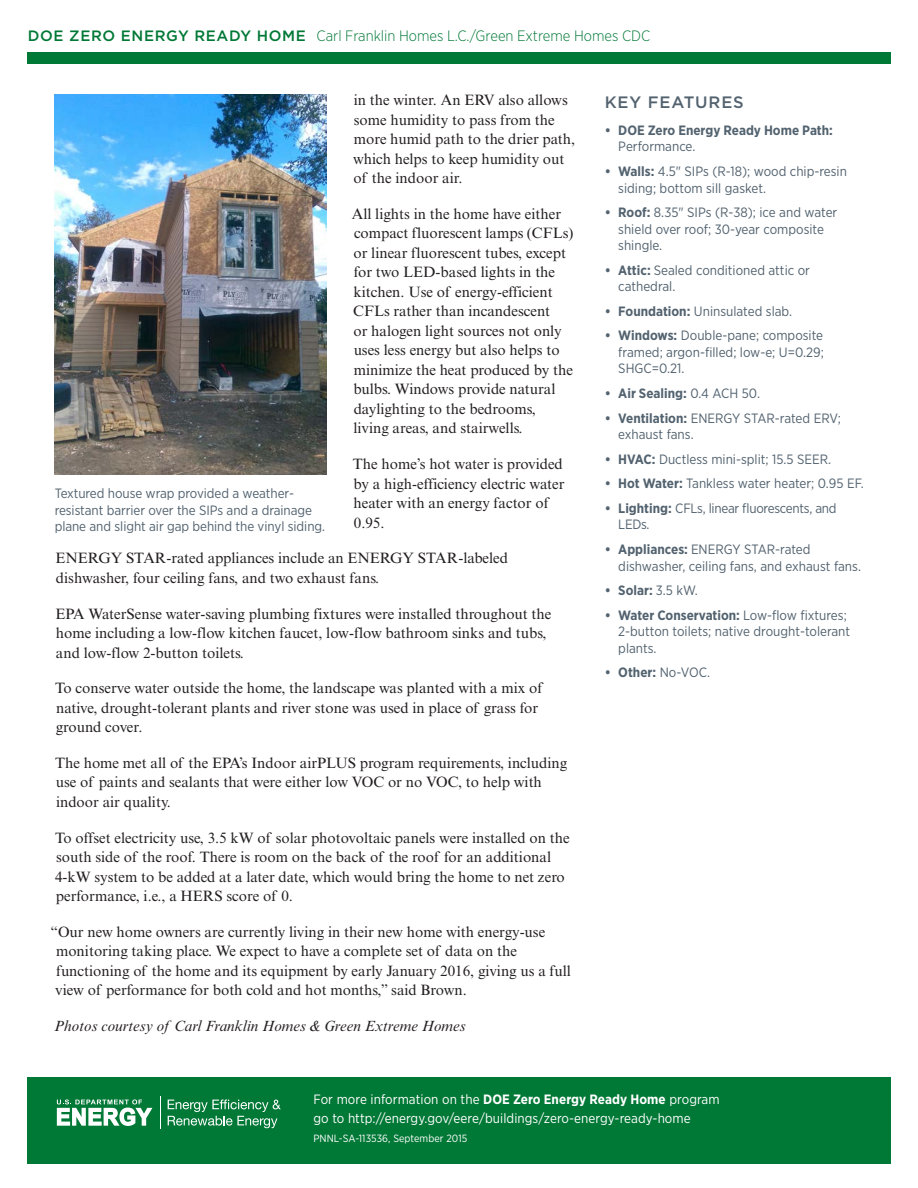
<style>
.page{position:relative;width:918px;height:1188px;background:#fff}
.page>*{position:absolute;margin:0;border:0;box-sizing:border-box;transform-origin:0 0}
.t1{font:500 16.5px "Gotham";letter-spacing:.05em;color:#52626f}
.t2{font:15px/19.5px "Times New Roman MT Std";color:#231f20}
.t3{font:300 15px "Gotham Narrow";color:#007836}
.t4{font:italic 15px "Times New Roman MT Std";color:#231f20}
.t5{font:13.5px/16.2px "Gotham Narrow";color:#52626f}
.t6{font:13.5px/19.5px "Gotham Narrow";letter-spacing:.005em;color:#fff}
.t7{font:700 13.5px "Gotham Narrow";color:#52626f}
.t8{font:13.5px/16.2px "Gotham Narrow";letter-spacing:-.02em;color:#52626f}
.t9{font:10.5px "Gotham Narrow";letter-spacing:.005em;color:#fff}
.s1{font-family:"Gotham";font-weight:500}
.s2{font-weight:700}
.s3{font-weight:400}
</style>
<div class="page">
<div style="left:27px;top:52px;width:864px;height:12px;background:#007836"></div>
<div style="left:27px;top:1077px;width:864px;height:87px;background:#007836"></div>
<svg style="left:57px;top:1099px;width:95px;height:27px"></svg>
<hr style="left:160px;top:1096px;width:1px;height:33px;background:#fff">
<svg style="left:168px;top:1099px;width:113px;height:29px"></svg>
<img style="left:54px;top:94px;width:272px;height:380px">
<p class="t3" style="left:28px;top:27px;width:624px"><span class="s1">DOE ZERO ENERGY READY HOME</span> Carl Franklin Homes L.C./Green Extreme Homes CDC</p>
<p class="t2" style="left:353px;top:90px;width:223px">in the winter. An ERV also allows some humidity to pass from the more humid path to the drier path, which helps to keep humidity out of the indoor air.</p>
<p class="t2" style="left:352px;top:204px;width:223px">All lights in the home have either compact fluorescent lamps (CFLs) or linear fluorescent tubes, except for two LED-based lights in the kitchen. Use of energy-efficient<br>CFLs rather than incandescent<br>or halogen light sources not only uses less energy but also helps to minimize the heat produced by the bulbs. Windows provide natural daylighting to the bedrooms,<br>living areas, and stairwells.</p>
<p class="t2" style="left:353px;top:454px;width:213px">The home’s hot water is provided by a high-efficiency electric water heater with an energy factor of<br>0.95.</p>
<p class="t2" style="left:56px;top:549px;width:454px">ENERGY STAR-rated appliances include an ENERGY STAR-labeled dishwasher, four ceiling fans, and two exhaust fans.</p>
<p class="t2" style="left:56px;top:604px;width:497px">EPA WaterSense water-saving plumbing fixtures were installed throughout the home including a low-flow kitchen faucet, low-flow bathroom sinks and tubs, and low-flow 2-button toilets.</p>
<p class="t2" style="left:55px;top:678px;width:489px">To conserve water outside the home, the landscape was planted with a mix of native, drought-tolerant plants and river stone was used in place of grass for ground cover.</p>
<p class="t2" style="left:55px;top:753px;width:514px">The home met all of the EPA’s Indoor airPLUS program requirements, including use of paints and sealants that were either low VOC or no VOC, to help with indoor air quality.</p>
<p class="t2" style="left:55px;top:828px;width:516px">To offset electricity use, 3.5 kW of solar photovoltaic panels were installed on the south side of the roof. There is room on the back of the roof for an additional 4-kW system to be added at a later date, which would bring the home to net zero performance, i.e., a HERS score of 0.</p>
<p class="t2" style="left:55px;top:922px;width:517px;text-indent:-5px">“Our new home owners are currently living in their new home with energy-use monitoring taking place. We expect to have a complete set of data on the functioning of the home and its equipment by early January 2016, giving us a full view of performance for both cold and hot months,” said Brown.</p>
<p class="t4" style="left:54px;top:1017px;width:413px">Photos courtesy of Carl Franklin Homes &amp; Green Extreme Homes</p>
<p class="t5" style="left:55px;top:485px;width:272px">Textured house wrap provided a weather&shy;resistant barrier over the SIPs and a drainage plane and slight air gap behind the vinyl siding.</p>
<p class="t1" style="left:605px;top:93px;width:141px">KEY FEATURES</p>
<p class="t7" style="left:605px;top:122px;width:230px">• DOE Zero Energy Ready Home Path:</p>
<p class="t5" style="left:618px;top:138px;width:79px">Performance.</p>
<p class="t5" style="left:618px;top:163px;width:230px;text-indent:-14px"><span class="s2">• Walls:</span> 4.5" SIPs (R-18); wood chip-resin siding; bottom sill gasket.</p>
<p class="t5" style="left:618px;top:204px;width:221px;text-indent:-14px"><span class="s2">• Roof:</span> 8.35" SIPs (R-38); ice and water shield over roof; 30-year composite shingle.</p>
<p class="t5" style="left:618px;top:261px;width:193px;text-indent:-14px"><span class="s2">• Attic:</span> Sealed conditioned attic or cathedral.</p>
<p class="t5" style="left:605px;top:303px;width:189px"><span class="s2">• Foundation:</span> Uninsulated slab.</p>
<p class="t5" style="left:618px;top:327px;width:207px;text-align:justify;text-indent:-14px"><span class="s2">• Windows:</span> Double-pane; composite framed; argon-filled; low-e; U=0.29; SHGC=0.21.</p>
<p class="t7" style="left:605px;top:384px;width:157px">• Air Sealing: <span class="s3">0.4 ACH 50.</span></p>
<p class="t5" style="left:618px;top:409px;width:224px;text-indent:-14px"><span class="s2">• Ventilation:</span> ENERGY STAR-rated ERV; exhaust fans.</p>
<p class="t5" style="left:605px;top:450px;width:228px"><span class="s2">• HVAC:</span> Ductless mini-split; 15.5 SEER.</p>
<p class="t5" style="left:605px;top:475px;width:261px"><span class="s2">• Hot Water:</span> Tankless water heater; 0.95 EF.</p>
<p class="t8" style="left:618px;top:500px;width:220px;text-indent:-14px"><span class="s2">• Lighting:</span> CFLs, linear fluorescents, and<br>LEDs.</p>
<p class="t5" style="left:618px;top:541px;width:244px;text-indent:-14px"><span class="s2">• Appliances:</span> ENERGY STAR-rated dishwasher, ceiling fans, and exhaust fans.</p>
<p class="t7" style="left:605px;top:582px;width:95px">• Solar: <span class="s3">3.5 kW.</span></p>
<p class="t5" style="left:618px;top:607px;width:233px;text-indent:-14px"><span class="s2">• Water Conservation:</span> Low-flow fixtures;<br>2-button toilets; native drought-tolerant plants.</p>
<p class="t7" style="left:605px;top:664px;width:107px">• Other: <span class="s3">No-VOC.</span></p>
<p class="t6" style="left:313px;top:1089px;width:408px">For more information on the <span class="s2">DOE Zero Energy Ready Home</span> program go to http://energy.gov/eere/buildings/zero-energy-ready-home</p>
<p class="t9" style="left:313px;top:1132px;width:155px">PNNL-SA-113536, September 2015</p>
</div>
